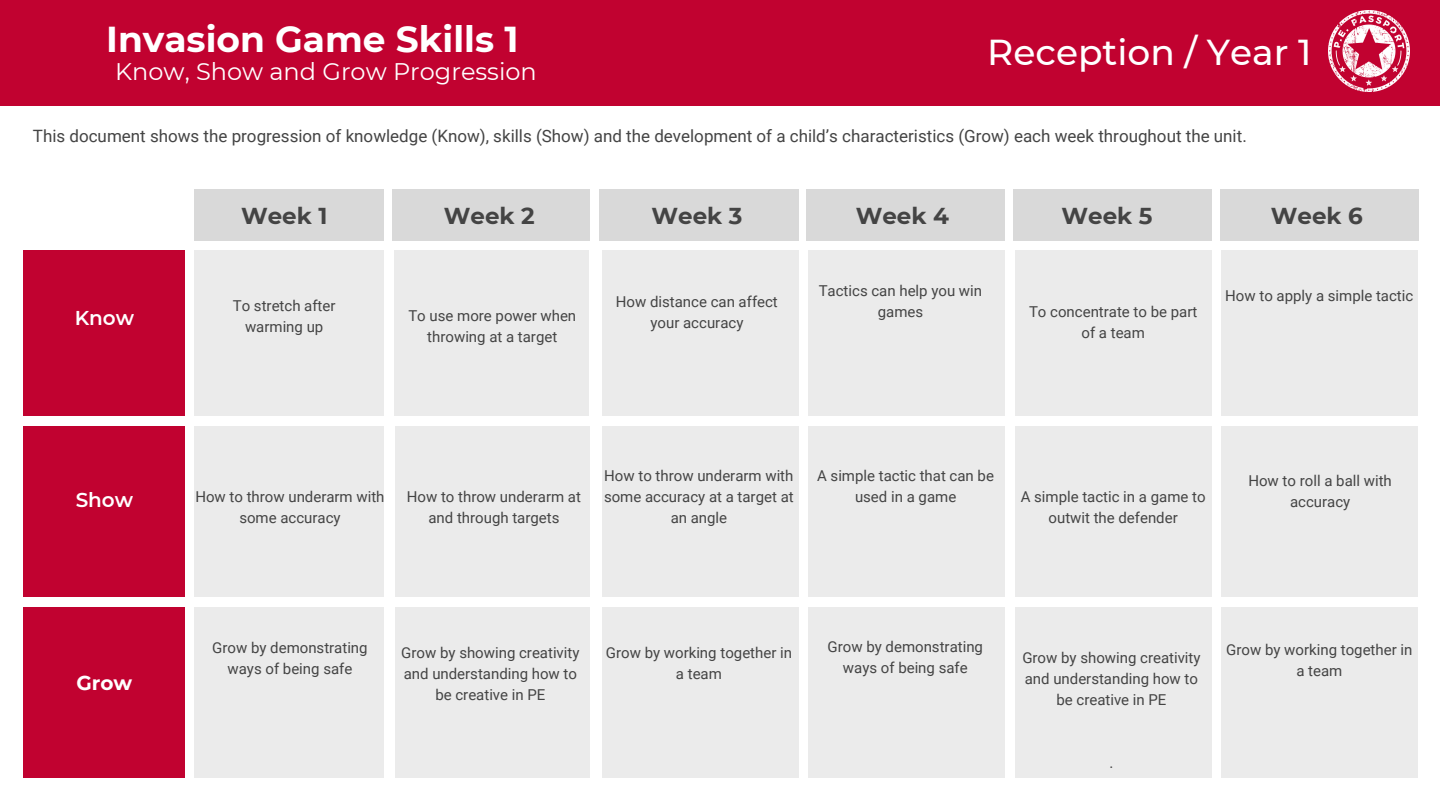
<style>
.page{position:relative;width:1440px;height:810px;background:#fff}
.page>*{position:absolute;margin:0;border:0;box-sizing:border-box;transform-origin:0 0}
.t1{font:700 36px "Montserrat";color:#fff}
.t2{font:500 36px "Montserrat";color:#fff}
.t3{font:24px "Montserrat";color:#fff}
.t4{font:700 23px "Montserrat";color:#444}
.t5{font:600 20px "Montserrat";color:#fff}
.t6{font:700 20px "Montserrat";color:#fff}
.t7{font:17px "Roboto";color:#444}
.t8{font:15px/21px "Roboto";color:#444;text-align:center}
</style>
<div class="page">
<div style="left:0;top:0;width:1440px;height:106px;background:#c10230"></div>
<img style="left:1329px;top:10px;width:81px;height:81px">
<div style="left:24px;top:250px;width:161px;height:166px;background:#c10230"></div>
<div style="left:24px;top:426px;width:161px;height:171px;background:#c10230"></div>
<div style="left:24px;top:608px;width:161px;height:170px;background:#c10230"></div>
<div style="left:194px;top:189px;width:189px;height:52px;background:#d9d9d9"></div>
<div style="left:194px;top:250px;width:189px;height:166px;background:#ebebeb"></div>
<div style="left:194px;top:426px;width:189px;height:171px;background:#ebebeb"></div>
<div style="left:194px;top:608px;width:189px;height:170px;background:#ebebeb"></div>
<div style="left:395px;top:250px;width:194px;height:166px;background:#ebebeb"></div>
<div style="left:395px;top:426px;width:194px;height:171px;background:#ebebeb"></div>
<div style="left:395px;top:608px;width:194px;height:170px;background:#ebebeb"></div>
<div style="left:602px;top:250px;width:197px;height:166px;background:#ebebeb"></div>
<div style="left:602px;top:426px;width:196px;height:171px;background:#ebebeb"></div>
<div style="left:602px;top:608px;width:196px;height:170px;background:#ebebeb"></div>
<div style="left:808px;top:250px;width:197px;height:166px;background:#ebebeb"></div>
<div style="left:808px;top:426px;width:196px;height:171px;background:#ebebeb"></div>
<div style="left:808px;top:608px;width:196px;height:170px;background:#ebebeb"></div>
<div style="left:1015px;top:250px;width:197px;height:166px;background:#ebebeb"></div>
<div style="left:1015px;top:426px;width:196px;height:171px;background:#ebebeb"></div>
<div style="left:1015px;top:608px;width:196px;height:170px;background:#ebebeb"></div>
<div style="left:1221px;top:250px;width:197px;height:166px;background:#ebebeb"></div>
<div style="left:1221px;top:426px;width:197px;height:171px;background:#ebebeb"></div>
<div style="left:1221px;top:608px;width:197px;height:170px;background:#ebebeb"></div>
<div style="left:599px;top:189px;width:200px;height:52px;background:#d9d9d9"></div>
<div style="left:1013px;top:189px;width:199px;height:52px;background:#d9d9d9"></div>
<div style="left:392px;top:189px;width:197px;height:52px;background:#d9d9d9"></div>
<div style="left:806px;top:189px;width:199px;height:52px;background:#d9d9d9"></div>
<div style="left:1221px;top:189px;width:198px;height:52px;background:#d9d9d9"></div>
<h3 class="t1" style="left:106px;top:18px;width:414px">Invasion Game Skills 1</h3>
<h1 class="t2" style="left:987px;top:30px;width:326px">Reception / Year 1</h1>
<h2 class="t3" style="left:115px;top:57px;width:423px">Know, Show and Grow Progression</h2>
<p class="t7" style="left:33px;top:126px;width:1215px">This document shows the progression of knowledge (Know), skills (Show) and the development of a child’s characteristics (Grow) each week throughout the unit.</p>
<h5 class="t5" style="left:75px;top:306px;width:61px">Know</h5>
<p class="t5" style="left:76px;top:487px;width:59px">Show</p>
<h2 class="t6" style="left:77px;top:670px;width:57px">Grow</h2>
<h4 class="t4" style="left:241px;top:201px;width:88px">Week 1</h4>
<h4 class="t4" style="left:444px;top:201px;width:93px">Week 2</h4>
<h4 class="t4" style="left:651px;top:201px;width:93px">Week 3</h4>
<h2 class="t4" style="left:856px;top:201px;width:95px">Week 4</h2>
<p class="t4" style="left:1062px;top:201px;width:93px">Week 5</p>
<p class="t4" style="left:1271px;top:201px;width:94px">Week 6</p>
<p class="t8" style="left:233px;top:295px;width:104px">To stretch after warming up</p>
<p class="t8" style="left:408px;top:305px;width:169px">To use more power when throwing at a target</p>
<h2 class="t8" style="left:616px;top:291px;width:163px">How distance can affect your accuracy</h2>
<p class="t8" style="left:819px;top:281px;width:165px">Tactics can help you win games</p>
<p class="t8" style="left:1029px;top:302px;width:170px">To concentrate to be part of a team</p>
<p class="t8" style="left:1225px;top:285px;width:190px">How to apply a simple tactic</p>
<p class="t8" style="left:195px;top:486px;width:191px">How to throw underarm with some accuracy</p>
<p class="t8" style="left:407px;top:486px;width:176px">How to throw underarm at and through targets</p>
<p class="t8" style="left:604px;top:465px;width:191px">How to throw underarm with some accuracy at a target at an angle</p>
<p class="t8" style="left:817px;top:465px;width:178px">A simple tactic that can be used in a game</p>
<h2 class="t8" style="left:1021px;top:486px;width:186px">A simple tactic in a game to outwit the defender</h2>
<p class="t8" style="left:1248px;top:471px;width:145px">How to roll a ball with accuracy</p>
<p class="t8" style="left:212px;top:637px;width:157px">Grow by demonstrating ways of being safe</p>
<p class="t8" style="left:401px;top:642px;width:180px">Grow by showing creativity and understanding how to be creative in PE</p>
<p class="t8" style="left:606px;top:642px;width:188px">Grow by working together in a team</p>
<h2 class="t8" style="left:828px;top:636px;width:157px">Grow by demonstrating ways of being safe</h2>
<p class="t8" style="left:1022px;top:647px;width:180px">Grow by showing creativity and understanding how to be creative in PE</p>
<p class="t8" style="left:1110px;top:752px;width:5px">.</p>
<p class="t8" style="left:1226px;top:640px;width:188px">Grow by working together in a team</p>
</div>
